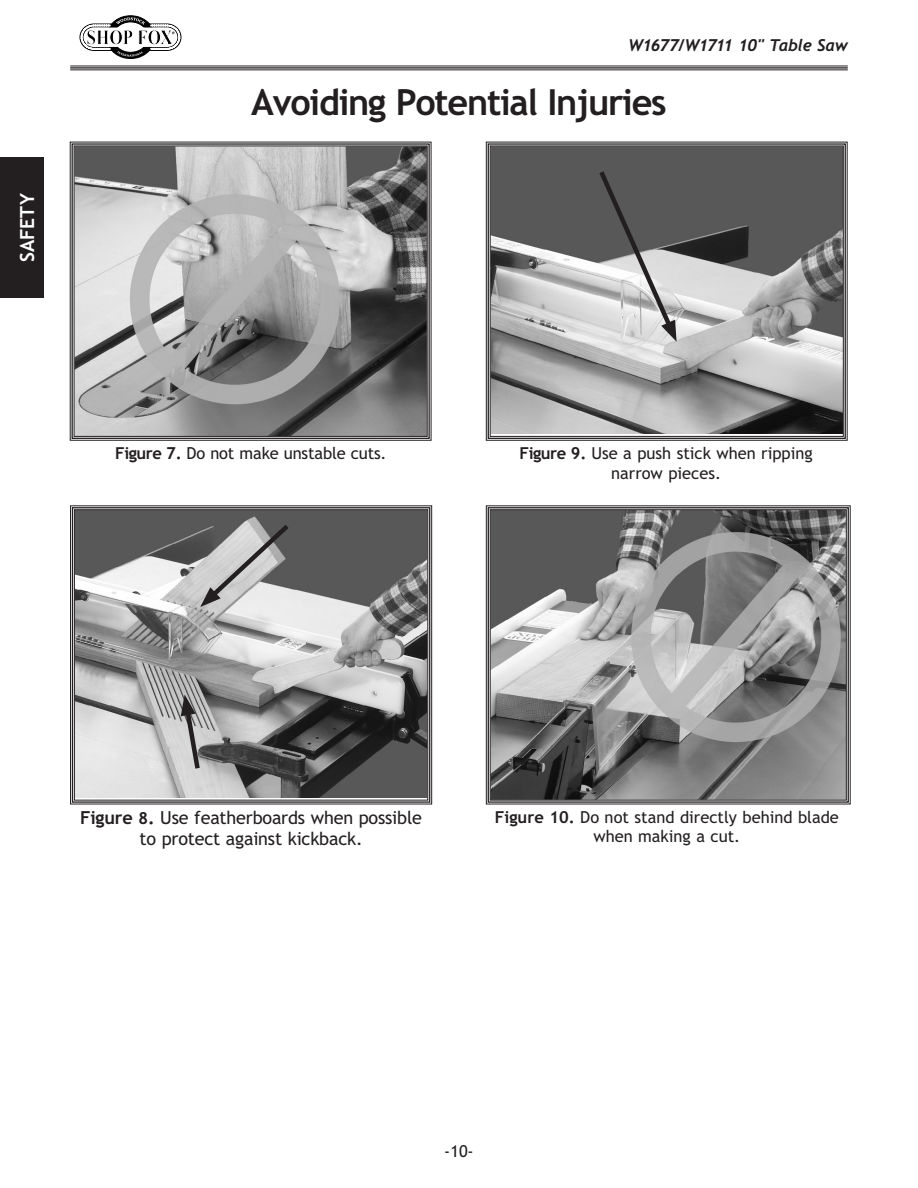
<style>
.page{position:relative;width:918px;height:1188px;background:#fff}
.page>*{position:absolute;margin:0;border:0;box-sizing:border-box;transform-origin:0 0}
.t1{font:36px "Trebuchet MS Bold";letter-spacing:-.035em;color:#231f20}
.t2{font:19.5px "Trebuchet MS Bold";color:#fff}
.t3{font:18px/21.6px "Trebuchet MS";letter-spacing:-.01em;color:#231f20;text-align:center}
.t4{font:16.5px/19.8px "Trebuchet MS";color:#231f20;text-align:center}
.t5{font:italic 16.5px "Trebuchet MS Bold";letter-spacing:-.055em;color:#231f20}
.s1{font-family:"Trebuchet MS Bold"}
.s2{font-family:"Trebuchet MS Bold";font-size:16.5px}
</style>
<div class="page">
<svg style="left:79px;top:15px;width:103px;height:44px"></svg>
<hr style="left:70px;top:66px;width:778px;height:4px;background:#726f70">
<hr style="left:70px;top:66px;width:778px;height:1px;background:#231f20">
<hr style="left:70px;top:67px;width:778px;height:2px;background:#231f20">
<hr style="left:70px;top:70px;width:778px;height:1px;background:#231f20">
<div style="left:0;top:157px;width:43px;height:141px;background:#231f20"></div>
<svg style="left:486px;top:505px;width:365px;height:300px;background:#888"></svg>
<div style="left:488px;top:507px;width:361px;height:296px;border:1px solid #231f20"></div>
<div style="left:490px;top:509px;width:357px;height:291px;border:1px solid #231f20"></div>
<svg style="left:70px;top:141px;width:362px;height:300px;background:#9a9a9a"></svg>
<div style="left:72px;top:143px;width:358px;height:296px;border:1px solid #231f20"></div>
<div style="left:74px;top:146px;width:354px;height:291px;border:1px solid #231f20"></div>
<svg style="left:486px;top:141px;width:362px;height:300px;background:#8c8b8b"></svg>
<div style="left:488px;top:143px;width:358px;height:296px;border:1px solid #231f20"></div>
<div style="left:490px;top:146px;width:354px;height:291px;border:1px solid #231f20"></div>
<svg style="left:595px;top:166px;width:82px;height:176px;background:#909090"></svg>
<svg style="left:70px;top:505px;width:362px;height:300px;background:#8e8e8e"></svg>
<div style="left:72px;top:507px;width:358px;height:296px;border:1px solid #231f20"></div>
<div style="left:74px;top:509px;width:354px;height:291px;border:1px solid #231f20"></div>
<svg style="left:177px;top:693px;width:26px;height:80px;background:#a2a1a2"></svg>
<svg style="left:195px;top:520px;width:98px;height:93px;background:#a5a5a5"></svg>
<p class="t2" style="left:15px;top:262px;width:71px;rotate:-90deg">SAFETY</p>
<p class="t5" style="left:628px;top:35px;width:221px">W1677/W1711 10" Table Saw</p>
<h1 class="t1" style="left:251px;top:79px;width:417px">Avoiding Potential Injuries</h1>
<p class="t4" style="left:115px;top:443px;width:273px"><span class="s1">Figure 7.</span> Do not make unstable cuts.</p>
<p class="t4" style="left:520px;top:443px;width:295px"><span class="s1">Figure 9.</span> Use a push stick when ripping narrow pieces.</p>
<p class="t3" style="left:80px;top:807px;width:343px"><span class="s1">Figure</span> <span class="s2">8</span><span class="s1">.</span> Use featherboards when possible to protect against kickback.</p>
<p class="t4" style="left:495px;top:807px;width:346px"><span class="s1">Figure 10.</span> Do not stand directly behind blade when making a cut.</p>
<p class="t4" style="left:444px;top:1142px;width:31px">-10-</p>
</div>
